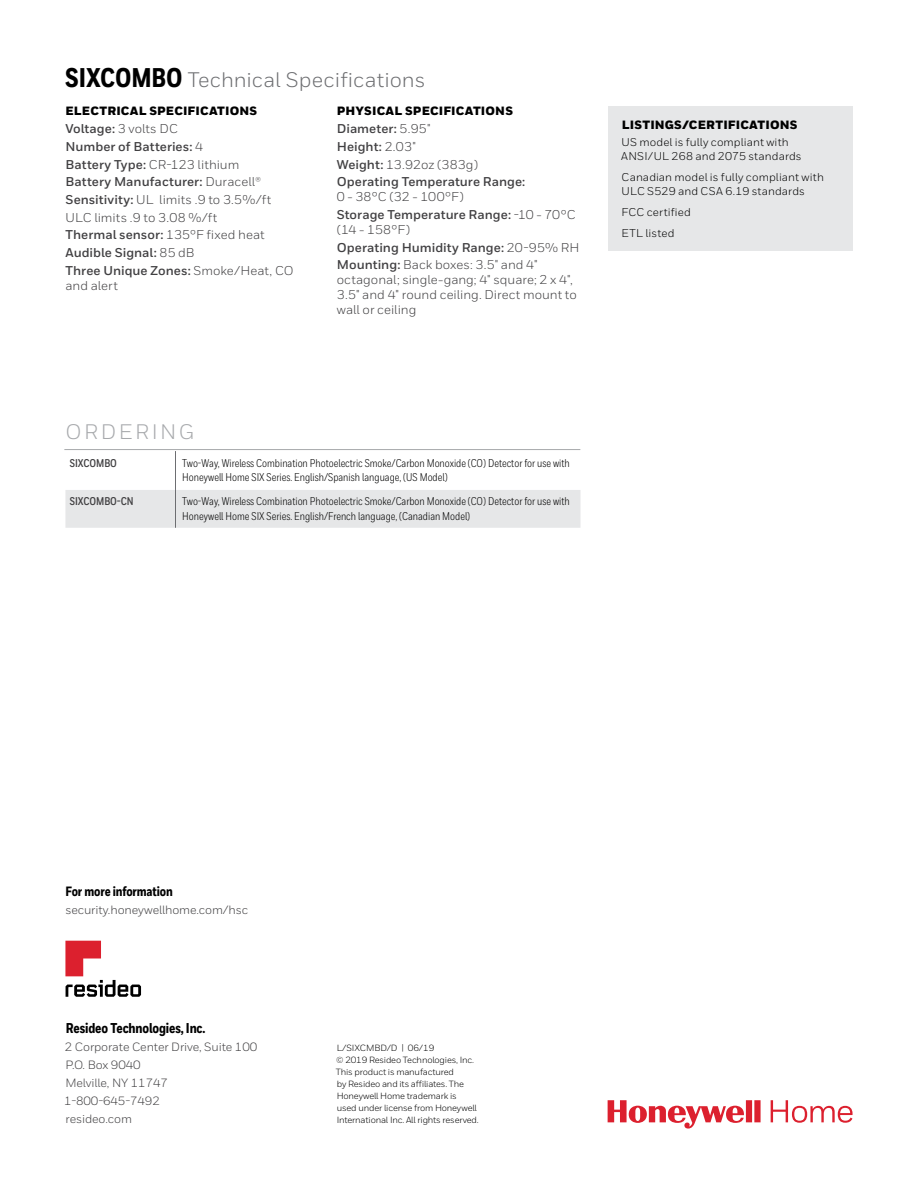
<style>
.page{position:relative;width:918px;height:1188px;background:#fff}
.page>*{position:absolute;margin:0;border:0;box-sizing:border-box;transform-origin:0 0}
.t1{font:21px "Honeywell Sans";color:#6d6e71}
.t2{font:21px "Honeywell Sans";letter-spacing:.12em;color:#a7a9ac}
.t3{font:800 14.25px "Honeywell Cond";letter-spacing:-.01em;color:#000}
.t4{font:800 13.5px "Honeywell Cond";letter-spacing:-.01em;color:#000}
.t5{font:700 12.75px/17.7px "Honeywell Sans";color:#414042}
.t6{font:12.75px/17.7px "Honeywell Sans";color:#414042}
.t7{font:12px/18px "Honeywell Sans";letter-spacing:-.01em;color:#414042}
.t8{font:900 12px "Honeywell Sans";letter-spacing:.015em;color:#000}
.t9{font:11.25px/14.2px "Honeywell Cond";color:#000}
.t10{font:11.25px/14.2px "Honeywell Sans";letter-spacing:.01em;color:#000}
.t11{font:700 11.25px "Honeywell Cond";color:#414042}
.t12{font:9px/12px "Honeywell Sans";letter-spacing:-.02em;color:#000}
.s1{font-family:"Honeywell Cond";font-weight:800;font-size:27px;color:#000}
.s2{font-weight:400}
.s3{font-weight:700}
</style>
<div class="page">
<hr style="left:64px;top:449px;width:516px;height:1px;background:#a7a9ac">
<div style="left:65px;top:490px;width:515px;height:38px;background:#e6e7e8"></div>
<hr style="left:175px;top:451px;width:1px;height:39px;background:#6d6e71">
<hr style="left:175px;top:490px;width:1px;height:38px;background:#6d6e71">
<div style="left:608px;top:106px;width:245px;height:145px;background:#e6e7e8"></div>
<svg style="left:608px;top:1100px;width:245px;height:29px"></svg>
<svg style="left:65px;top:941px;width:76px;height:56px"></svg>
<h1 class="t1" style="left:65px;top:67px;width:362px"><span class="s1">SIXCOMBO</span> Technical Specifications</h1>
<p class="t8" style="left:65px;top:104px;width:193px">ELECTRICAL SPECIFICATIONS</p>
<p class="t5" style="left:65px;top:120px;width:230px">Voltage: <span class="s2">3 volts DC<br></span>Number of Batteries: <span class="s2">4<br></span>Battery Type: <span class="s2">CR-123 lithium<br></span>Battery Manufacturer: <span class="s2">Duracell®<br></span>Sensitivity: <span class="s2">UL limits .9 to 3.5%/ft<br>ULC limits .9 to 3.08 %/ft<br></span>Thermal sensor: <span class="s2">135°F fixed heat<br></span>Audible Signal: <span class="s2">85 dB<br></span>Three Unique Zones: <span class="s2">Smoke/Heat, CO</span></p>
<p class="t6" style="left:65px;top:277px;width:54px">and alert</p>
<p class="t8" style="left:337px;top:104px;width:178px">PHYSICAL SPECIFICATIONS</p>
<p class="t5" style="left:337px;top:120px;width:190px">Diameter: <span class="s2">5.95"<br></span>Height: <span class="s2">2.03"<br></span>Weight: <span class="s2">13.92oz (383g)<br></span>Operating Temperature Range:</p>
<p class="t6" style="left:337px;top:188px;width:240px">0 - 38°C (32 - 100°F)<br><span class="s3">Storage Temperature Range:</span> -10 - 70°C</p>
<p class="t6" style="left:337px;top:221px;width:244px">(14 - 158°F)<br><span class="s3">Operating Humidity Range:</span> 20-95% RH<br><span class="s3">Mounting:</span> Back boxes: 3.5" and 4"</p>
<p class="t6" style="left:337px;top:272px;width:242px;line-height:15px">octagonal; single-gang; 4" square; 2 x 4",<br>3.5" and 4" round ceiling. Direct mount to wall or ceiling</p>
<h1 class="t2" style="left:65px;top:419px;width:130px">ORDERING</h1>
<p class="t11" style="left:70px;top:456px;width:49px">SIXCOMBO</p>
<p class="t9" style="left:182px;top:456px;width:389px">Two-Way, Wireless Combination Photoelectric Smoke/Carbon Monoxide (CO) Detector for use with<br>Honeywell Home SIX Series. English/Spanish language, (US Model)</p>
<p class="t11" style="left:70px;top:495px;width:65px">SIXCOMBO-CN</p>
<p class="t9" style="left:182px;top:495px;width:389px">Two-Way, Wireless Combination Photoelectric Smoke/Carbon Monoxide (CO) Detector for use with<br>Honeywell Home SIX Series. English/French language, (Canadian Model)</p>
<p class="t8" style="left:622px;top:117px;width:177px">LISTINGS/CERTIFICATIONS</p>
<p class="t10" style="left:621px;top:135px;width:182px">US model is fully compliant with<br>ANSI/UL 268 and 2075 standards</p>
<p class="t10" style="left:622px;top:170px;width:204px">Canadian model is fully compliant with<br>ULC S529 and CSA 6.19 standards</p>
<p class="t10" style="left:622px;top:202px;width:71px;line-height:21px">FCC certified<br>ETL listed</p>
<p class="t4" style="left:65px;top:883px;width:109px">For more information</p>
<p class="t7" style="left:65px;top:901px;width:184px">security.honeywellhome.com/hsc</p>
<p class="t3" style="left:66px;top:1019px;width:141px">Resideo Technologies, Inc.</p>
<p class="t7" style="left:64px;top:1037px;width:195px">2 Corporate Center Drive, Suite 100<br>P.O. Box 9040<br>Melville, NY 11747<br>1-800-645-7492<br>resideo.com</p>
<p class="t12" style="left:336px;top:1041px;width:145px">L/SIXCMBD/D | 06/19<br>© 2019 Resideo Technologies, Inc.<br>This product is manufactured<br>by Resideo and its affiliates. The<br>Honeywell Home trademark is<br>used under license from Honeywell<br>International Inc. All rights reserved.</p>
</div>
